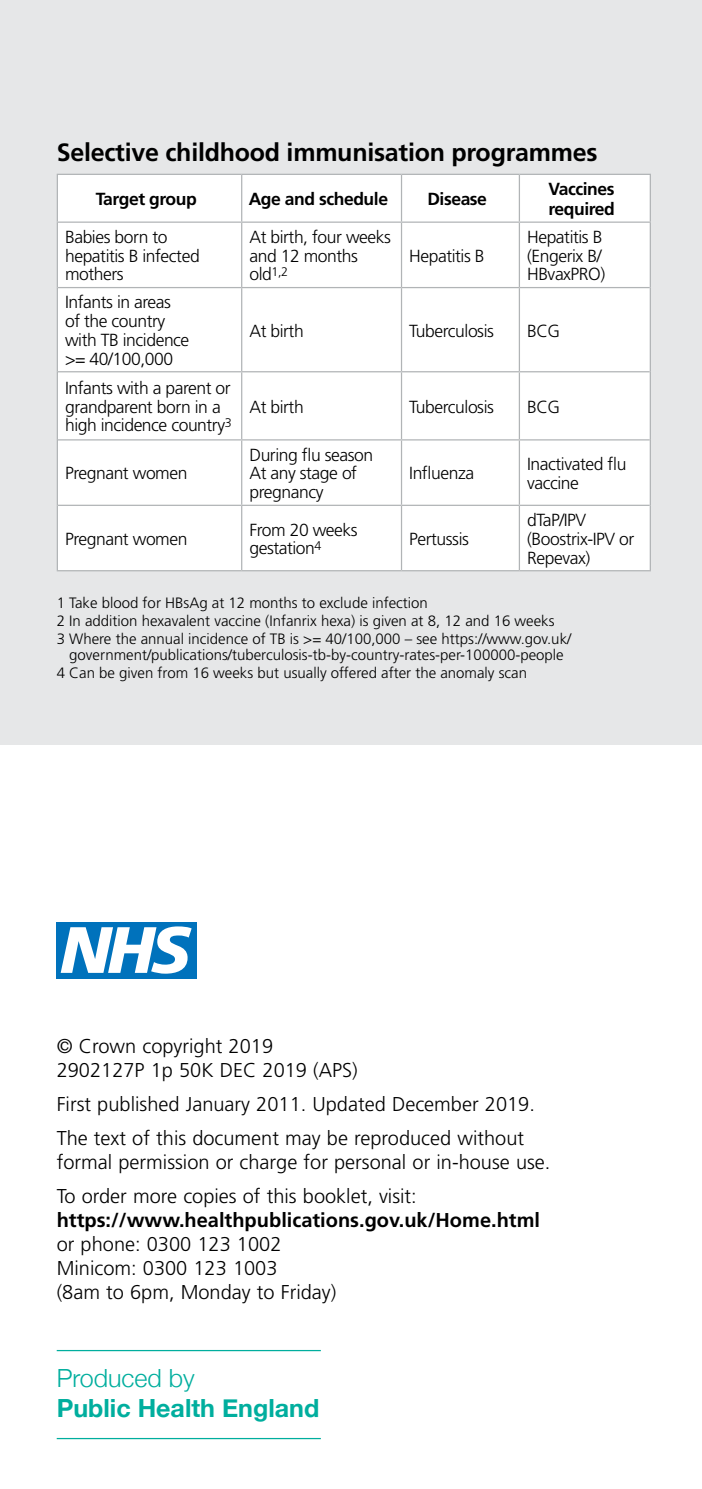
<style>
.page{position:relative;width:702px;height:1489px;background:#fff}
.page>*{position:absolute;margin:0;border:0;box-sizing:border-box;transform-origin:0 0}
.t1{font:700 25px "Frutiger";letter-spacing:-.01em;color:#000}
.h03{font:700 25px/30px "Helvetica Neue";color:#00ae9e}
.Table_text{font:300 20px/23.8px "Frutiger";color:#000}
.t2{font:300 17.5px/18.8px "Frutiger";letter-spacing:-.025em;color:#000}
.t3{font:700 17.5px/20px "Frutiger";letter-spacing:-.025em;color:#000}
.t4{font:300 15px/16.2px "Frutiger";color:#000;text-align:center}
.s1{font-weight:700}
.s2{font-weight:300}
</style>
<div class="page">
<div style="left:0;top:0;width:702px;height:744px;background:#e6e7e8"></div>
<div style="left:58px;top:175px;width:591px;height:395px;background:#fff"></div>
<hr style="left:241px;top:223px;width:1px;height:64px;background:#b1b4b6">
<hr style="left:401px;top:223px;width:1px;height:64px;background:#b1b4b6">
<hr style="left:518px;top:223px;width:2px;height:64px;background:#b1b4b6">
<hr style="left:241px;top:288px;width:1px;height:83px;background:#b1b4b6">
<hr style="left:401px;top:288px;width:1px;height:83px;background:#b1b4b6">
<hr style="left:518px;top:288px;width:2px;height:83px;background:#b1b4b6">
<hr style="left:241px;top:372px;width:1px;height:67px;background:#b1b4b6">
<hr style="left:401px;top:372px;width:1px;height:67px;background:#b1b4b6">
<hr style="left:518px;top:372px;width:2px;height:67px;background:#b1b4b6">
<hr style="left:241px;top:440px;width:1px;height:64px;background:#b1b4b6">
<hr style="left:401px;top:440px;width:1px;height:64px;background:#b1b4b6">
<hr style="left:518px;top:440px;width:2px;height:64px;background:#b1b4b6">
<hr style="left:241px;top:506px;width:1px;height:64px;background:#b1b4b6">
<hr style="left:401px;top:506px;width:1px;height:64px;background:#b1b4b6">
<hr style="left:518px;top:506px;width:2px;height:64px;background:#b1b4b6">
<hr style="left:57px;top:223px;width:1px;height:64px;background:#b1b4b6">
<hr style="left:649px;top:223px;width:2px;height:64px;background:#b1b4b6">
<hr style="left:57px;top:287px;width:1px;height:85px;background:#b1b4b6">
<hr style="left:649px;top:287px;width:2px;height:85px;background:#b1b4b6">
<hr style="left:649px;top:372px;width:2px;height:68px;background:#b1b4b6">
<hr style="left:649px;top:440px;width:2px;height:65px;background:#b1b4b6">
<hr style="left:649px;top:505px;width:2px;height:65px;background:#b1b4b6">
<hr style="left:57px;top:372px;width:1px;height:68px;background:#b1b4b6">
<hr style="left:57px;top:440px;width:1px;height:65px;background:#b1b4b6">
<hr style="left:57px;top:505px;width:1px;height:65px;background:#b1b4b6">
<hr style="left:57px;top:174px;width:185px;height:1px;background:#b1b4b6">
<hr style="left:57px;top:175px;width:1px;height:46px;background:#b1b4b6">
<hr style="left:242px;top:174px;width:159px;height:1px;background:#b1b4b6">
<hr style="left:241px;top:175px;width:1px;height:46px;background:#b1b4b6">
<hr style="left:401px;top:174px;width:118px;height:1px;background:#b1b4b6">
<hr style="left:401px;top:175px;width:1px;height:46px;background:#b1b4b6">
<hr style="left:519px;top:174px;width:132px;height:1px;background:#b1b4b6">
<hr style="left:518px;top:175px;width:2px;height:46px;background:#b1b4b6">
<hr style="left:649px;top:175px;width:2px;height:46px;background:#b1b4b6">
<hr style="left:57px;top:221px;width:185px;height:2px;background:#b1b4b6">
<hr style="left:242px;top:221px;width:159px;height:2px;background:#b1b4b6">
<hr style="left:401px;top:221px;width:118px;height:2px;background:#b1b4b6">
<hr style="left:519px;top:221px;width:132px;height:2px;background:#b1b4b6">
<hr style="left:58px;top:287px;width:184px;height:1px;background:#b1b4b6">
<hr style="left:242px;top:287px;width:159px;height:1px;background:#b1b4b6">
<hr style="left:401px;top:287px;width:118px;height:1px;background:#b1b4b6">
<hr style="left:519px;top:287px;width:130px;height:1px;background:#b1b4b6">
<hr style="left:58px;top:371px;width:184px;height:1px;background:#b1b4b6">
<hr style="left:242px;top:371px;width:159px;height:1px;background:#b1b4b6">
<hr style="left:401px;top:371px;width:118px;height:1px;background:#b1b4b6">
<hr style="left:519px;top:371px;width:130px;height:1px;background:#b1b4b6">
<hr style="left:58px;top:439px;width:184px;height:1px;background:#b1b4b6">
<hr style="left:242px;top:439px;width:159px;height:1px;background:#b1b4b6">
<hr style="left:401px;top:439px;width:118px;height:1px;background:#b1b4b6">
<hr style="left:519px;top:439px;width:130px;height:1px;background:#b1b4b6">
<hr style="left:58px;top:504px;width:184px;height:2px;background:#b1b4b6">
<hr style="left:242px;top:504px;width:159px;height:2px;background:#b1b4b6">
<hr style="left:401px;top:504px;width:118px;height:2px;background:#b1b4b6">
<hr style="left:519px;top:504px;width:130px;height:2px;background:#b1b4b6">
<hr style="left:57px;top:570px;width:185px;height:1px;background:#b1b4b6">
<hr style="left:242px;top:570px;width:159px;height:1px;background:#b1b4b6">
<hr style="left:401px;top:570px;width:118px;height:1px;background:#b1b4b6">
<hr style="left:519px;top:570px;width:132px;height:1px;background:#b1b4b6">
<div style="left:57px;top:921px;width:140px;height:57px;background:#0072bc"></div>
<svg style="left:61px;top:926px;width:131px;height:47px"></svg>
<hr style="left:57px;top:1349px;width:264px;height:1px;background:#00ae9e">
<hr style="left:57px;top:1437px;width:264px;height:1px;background:#00ae9e">
<p class="t1" style="left:57px;top:138px;width:542px">Selective childhood immunisation programmes</p>
<p class="t3" style="left:96px;top:189px;width:102px">Target group</p>
<p class="t3" style="left:249px;top:189px;width:141px">Age and schedule</p>
<p class="t3" style="left:427px;top:189px;width:61px">Disease</p>
<p class="t3" style="left:548px;top:179px;width:68px">Vaccines required</p>
<p class="t2" style="left:65px;top:227px;width:136px">Babies born to hepatitis B infected mothers</p>
<p class="t2" style="left:249px;top:227px;width:143px">At birth, four weeks and 12 months old<sup>1,2</sup></p>
<p class="t2" style="left:527px;top:227px;width:80px">Hepatitis B (Engerix B/<br>HBvaxPRO)</p>
<p class="t2" style="left:409px;top:246px;width:77px">Hepatitis B</p>
<p class="t2" style="left:65px;top:293px;width:126px">Infants in areas of the country with TB incidence &gt;= 40/100,000</p>
<p class="t2" style="left:65px;top:378px;width:168px">Infants with a parent or grandparent born in a high incidence country<sup>3</sup></p>
<p class="t2" style="left:65px;top:464px;width:124px">Pregnant women</p>
<p class="t2" style="left:249px;top:321px;width:56px">At birth</p>
<p class="t2" style="left:409px;top:321px;width:86px">Tuberculosis</p>
<p class="t2" style="left:527px;top:321px;width:35px">BCG</p>
<p class="t2" style="left:249px;top:397px;width:56px">At birth</p>
<p class="t2" style="left:409px;top:397px;width:86px">Tuberculosis</p>
<p class="t2" style="left:527px;top:397px;width:35px">BCG</p>
<p class="t2" style="left:249px;top:445px;width:125px">During flu season</p>
<p class="t2" style="left:249px;top:464px;width:109px">At any stage of pregnancy</p>
<p class="t2" style="left:409px;top:464px;width:67px">Influenza</p>
<p class="t2" style="left:527px;top:454px;width:101px">Inactivated flu vaccine</p>
<p class="t2" style="left:65px;top:529px;width:124px">Pregnant women</p>
<p class="t2" style="left:249px;top:520px;width:110px">From 20 weeks gestation<sup>4</sup></p>
<p class="t2" style="left:409px;top:529px;width:61px">Pertussis</p>
<p class="t2" style="left:527px;top:510px;width:61px">dTaP/IPV</p>
<p class="t2" style="left:527px;top:529px;width:109px">(Boostrix-IPV or<br>Repevax)</p>
<p class="t4" style="left:57px;top:594px;width:372px">1 Take blood for HBsAg at 12 months to exclude infection</p>
<p class="t4" style="left:57px;top:612px;width:499px">2 In addition hexavalent vaccine (Infanrix hexa) is given at 8, 12 and 16 weeks</p>
<p class="t4" style="left:57px;top:630px;width:516px">3 Where the annual incidence of TB is &gt;= 40/100,000 – see https://www.gov.uk/ government/publications/tuberculosis-tb-by-country-rates-per-100000-people</p>
<p class="t4" style="left:57px;top:664px;width:472px">4 Can be given from 16 weeks but usually offered after the anomaly scan</p>
<p class="Table_text" style="left:57px;top:1033px;width:302px">© Crown copyright 2019<br>2902127P 1p 50K DEC 2019 (APS)</p>
<p class="Table_text" style="left:57px;top:1092px;width:479px">First published January 2011. Updated December 2019.</p>
<p class="Table_text" style="left:57px;top:1126px;width:495px">The text of this document may be reproduced without formal permission or charge for personal or in-house use.</p>
<p class="Table_text" style="left:57px;top:1184px;width:485px">To order more copies of this booklet, visit: <span class="s1">https://www.healthpublications.gov.uk/Home.html </span>or phone: 0300 123 1002<br>Minicom: 0300 123 1003<br>(8am to 6pm, Monday to Friday)</p>
<p class="h03" style="left:57px;top:1363px;width:264px"><span class="s2">Produced by<br></span>Public Health England</p>
</div>
